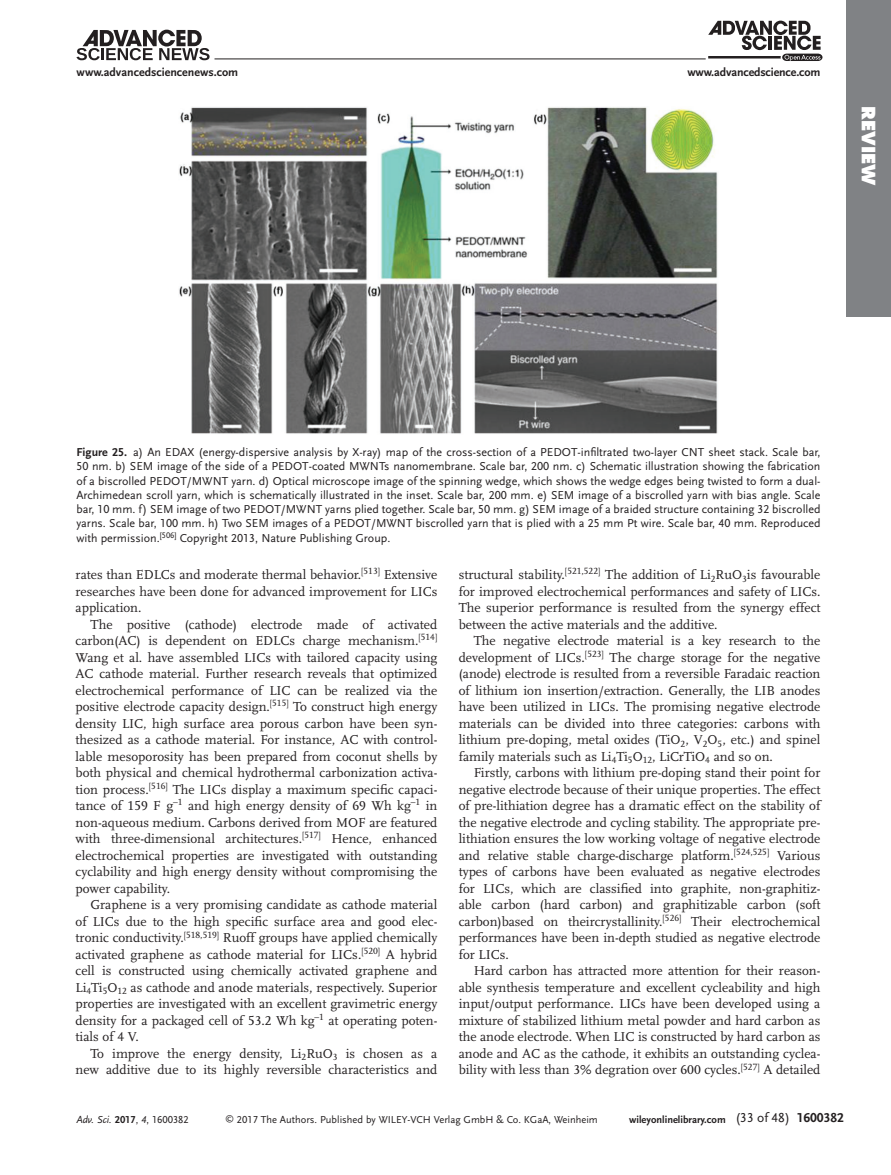
<style>
.page{position:relative;width:891px;height:1175px;background:#fff}
.page>*{position:absolute;margin:0;border:0;box-sizing:border-box;transform-origin:0 0}
.t1{font:800 18px "Futura";letter-spacing:.005em;color:#fff}
.t2{font:13.5px/16.5px "Scala LF";color:#231f20;text-align:justify}
.t3{font:12px/14.2px "Scala Sans LF";color:#231f20;text-align:justify}
.t4{font:700 12px "Scala Sans LF";color:#231f20}
.t5{font:10.5px "Scala Sans LF";color:#231f20}
.t6{font:700 10.5px "Scala Sans LF";color:#231f20}
.t7{font:italic 10.5px "Scala Sans LF";color:#231f20}
.s1{font-weight:700}
.s2{font-weight:700;font-style:normal}
.s3{font-style:normal}
.s4{font-size:9px}
.s5{font-weight:400;font-size:13.5px}
.s6{font-size:13.5px}
</style>
<div class="page">
<div style="left:846px;top:0;width:45px;height:317px;background:#808285"></div>
<svg style="left:708px;top:21px;width:115px;height:40px"></svg>
<hr style="left:215px;top:59px;width:491px;height:1px;background:#231f20">
<svg style="left:77px;top:30px;width:133px;height:30px"></svg>
<img style="left:179px;top:107px;width:539px;height:327px">
<p class="t4" style="left:77px;top:65px;width:163px">www.advancedsciencenews.com</p>
<p class="t4" style="left:687px;top:65px;width:135px">www.advancedscience.com</p>
<h1 class="t1" style="left:880px;top:106px;width:81px;rotate:90deg">Review</h1>
<p class="t3" style="left:76px;top:445px;width:746px"><span class="s1">Figure 25.</span> a) An EDAX (energy-dispersive analysis by X-ray) map of the cross-section of a PEDOT-infiltrated two-layer CNT sheet stack. Scale bar, 50 nm. b) SEM image of the side of a PEDOT-coated MWNTs nanomembrane. Scale bar, 200 nm. c) Schematic illustration showing the fabrication of a biscrolled PEDOT/MWNT yarn. d) Optical microscope image of the spinning wedge, which shows the wedge edges being twisted to form a dual-Archimedean scroll yarn, which is schematically illustrated in the inset. Scale bar, 200 mm. e) SEM image of a biscrolled yarn with bias angle. Scale bar, 10 mm. f) SEM image of two PEDOT/MWNT yarns plied together. Scale bar, 50 mm. g) SEM image of a braided structure containing 32 biscrolled yarns. Scale bar, 100 mm. h) Two SEM images of a PEDOT/MWNT biscrolled yarn that is plied with a 25 mm Pt wire. Scale bar, 40 mm. Reproduced with permission.<sup>[506]</sup> Copyright 2013, Nature Publishing Group.</p>
<p class="t2" style="left:76px;top:566px;width:363px">rates than EDLCs and moderate thermal behavior.<sup>[513]</sup> Extensive researches have been done for advanced improvement for LICs application.</p>
<p class="t2" style="left:76px;top:616px;width:363px;text-indent:15px">The positive (cathode) electrode made of activated carbon(AC) is dependent on EDLCs charge mechanism.<sup>[514] </sup>Wang et al. have assembled LICs with tailored capacity using AC cathode material. Further research reveals that optimized electrochemical performance of LIC can be realized via the positive electrode capacity design.<sup>[515]</sup> To construct high energy density LIC, high surface area porous carbon have been syn&shy;thesized as a cathode material. For instance, AC with control&shy;lable mesoporosity has been prepared from coconut shells by both physical and chemical hydrothermal carbonization activa&shy;tion process.<sup>[516]</sup> The LICs display a maximum specific capaci&shy;tance of 159 F g<sup>–1</sup> and high energy density of 69 Wh kg<sup>–1</sup> in non-aqueous medium. Carbons derived from MOF are featured with three-dimensional architectures.<sup>[517]</sup> Hence, enhanced electrochemical properties are investigated with outstanding cyclability and high energy density without compromising the power capability.</p>
<p class="t2" style="left:76px;top:896px;width:363px;text-indent:15px">Graphene is a very promising candidate as cathode material of LICs due to the high specific surface area and good elec&shy;tronic conductivity.<sup>[518,519]</sup> Ruoff groups have applied chemically activated graphene as cathode material for LICs.<sup>[520]</sup> A hybrid cell is constructed using chemically activated graphene and Li<sub>4</sub>Ti<sub>5</sub>O<sub>12</sub> as cathode and anode materials, respectively. Superior properties are investigated with an excellent gravimetric energy density for a packaged cell of 53.2 Wh kg<sup>–1</sup> at operating poten&shy;tials of 4 V.</p>
<p class="t2" style="left:76px;top:1045px;width:363px;text-align:right">To improve the energy density, Li<sub>2</sub>RuO<sub>3</sub> is chosen as a new additive due to its highly reversible characteristics and</p>
<p class="t2" style="left:459px;top:566px;width:363px">structural stability.<sup>[521,522]</sup> The addition of Li<sub>2</sub>RuO<sub>3</sub>is favourable for improved electrochemical performances and safety of LICs.<br>The superior performance is resulted from the synergy effect between the active materials and the additive.</p>
<p class="t2" style="left:459px;top:632px;width:363px;text-indent:15px">The negative electrode material is a key research to the development of LICs.<sup>[523]</sup> The charge storage for the negative (anode) electrode is resulted from a reversible Faradaic reaction of lithium ion insertion/extraction. Generally, the LIB anodes have been utilized in LICs. The promising negative electrode materials can be divided into three categories: carbons with lithium pre-doping, metal oxides (TiO<sub>2</sub>, V<sub>2</sub>O<sub>5</sub>, etc.) and spinel family materials such as Li<sub>4</sub>Ti<sub>5</sub>O<sub>12</sub>, LiCrTiO<sub>4</sub> and so on.</p>
<p class="t2" style="left:459px;top:764px;width:363px;text-indent:15px">Firstly, carbons with lithium pre-doping stand their point for negative electrode because of their unique properties. The effect of pre-lithiation degree has a dramatic effect on the stability of the negative electrode and cycling stability. The appropriate pre&shy;lithiation ensures the low working voltage of negative electrode and relative stable charge-discharge platform.<sup>[524,525]</sup> Various types of carbons have been evaluated as negative electrodes for LICs, which are classified into graphite, non-graphitiz&shy;able carbon (hard carbon) and graphitizable carbon (soft carbon)based on theircrystallinity.<sup>[526]</sup> Their electrochemical performances have been in-depth studied as negative electrode for LICs.</p>
<p class="t2" style="left:459px;top:962px;width:363px;text-indent:15px">Hard carbon has attracted more attention for their reason&shy;able synthesis temperature and excellent cycleability and high input/output performance. LICs have been developed using a mixture of stabilized lithium metal powder and hard carbon as the anode electrode. When LIC is constructed by hard carbon as anode and AC as the cathode, it exhibits an outstanding cyclea&shy;bility with less than 3% degration over 600 cycles.<sup>[527]</sup> A detailed</p>
<p class="t7" style="left:77px;top:1113px;width:114px">Adv. Sci. <span class="s2">2017</span><span class="s3">,</span> 4<span class="s3">, 1600382</span></p>
<p class="t5" style="left:225px;top:1113px;width:374px"><span class="s4">©</span> 2017 The Authors. Published by WILEY-VCH Verlag GmbH &amp; Co. KGaA, Weinheim</p>
<p class="t6" style="left:629px;top:1113px;width:216px">wileyonlinelibrary.com <span class="s5">(33 of 48)</span> <span class="s6">1600382</span></p>
</div>
